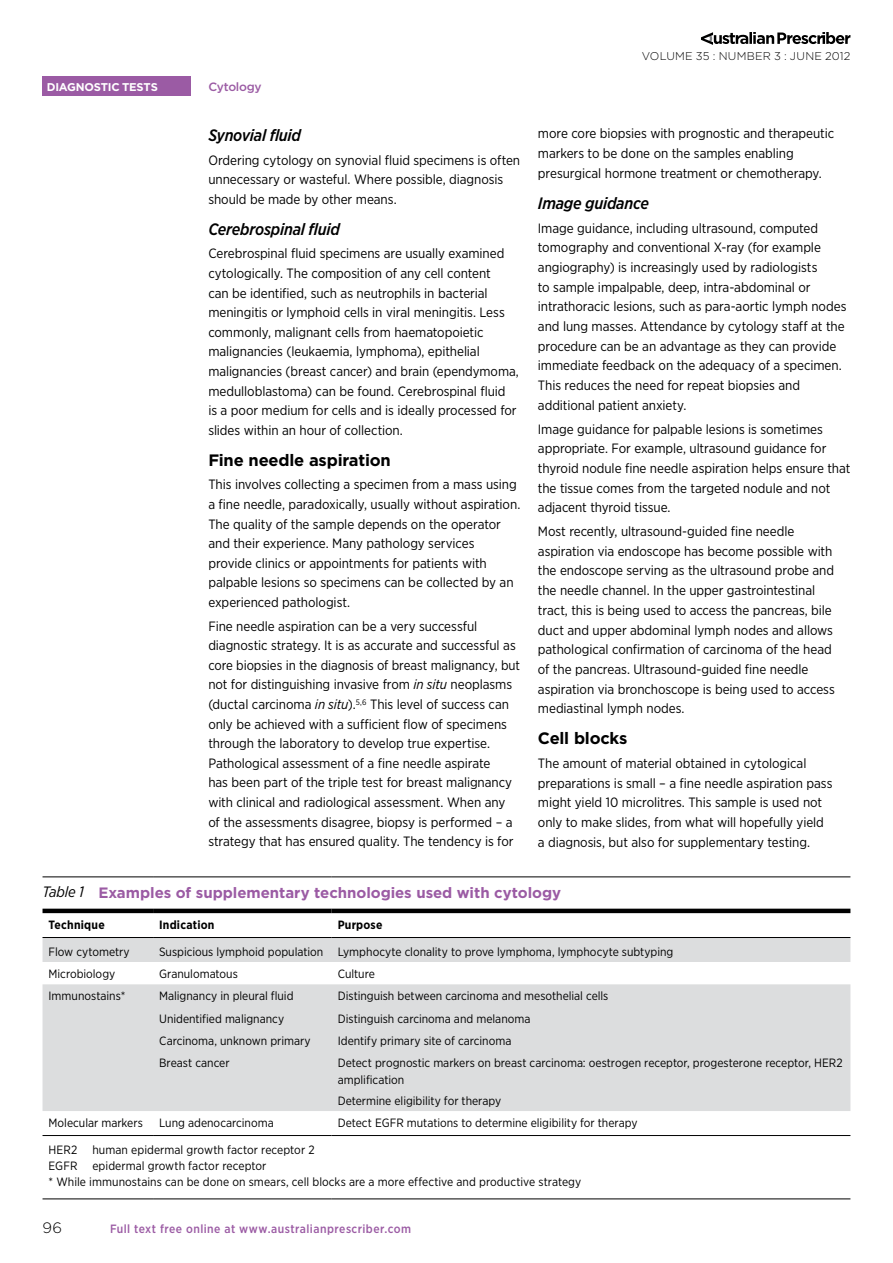
<style>
.page{position:relative;width:893px;height:1263px;background:#fff}
.page>*{position:absolute;margin:0;border:0;box-sizing:border-box;transform-origin:0 0}
.t1{font:italic 500 16.5px "Gotham Narrow";letter-spacing:-.015em;color:#000}
.t2{font:700 16.5px "Gotham";letter-spacing:-.015em;color:#000}
.t3{font:700 15px "Gotham";color:#9b5ba4}
.t4{font:300 15px "Gotham";color:#000}
.t5{font:13.5px/19.6px "Gotham Narrow";letter-spacing:-.005em;color:#000}
.t6{font:12px/16.2px "Gotham Narrow";color:#000}
.t7{font:500 12px "Gotham Narrow";letter-spacing:.035em;color:#9b5ba4}
.t8{font:700 12px "Gotham Narrow";letter-spacing:.02em;color:#000}
.t9{font:500 12px "Gotham";letter-spacing:-.025em;color:#9b5ba4}
.t10{font:300 11.25px "Gotham";letter-spacing:.02em;color:#000}
.t11{font:700 11.25px "Gotham";color:#fff}
.s1{font-style:italic}
.s2{font-family:"Gotham Narrow";font-weight:400;font-style:italic;color:#000}
</style>
<div class="page">
<svg style="left:701px;top:32px;width:149px;height:13px"></svg>
<div style="left:43px;top:77px;width:148px;height:19px;background:#9b5ba4"></div>
<svg style="left:43px;top:938px;width:807px;height:173px;background:#e0e1e2"></svg>
<hr style="left:43px;top:937px;width:110px;height:1px;background:#000">
<hr style="left:153px;top:937px;width:179px;height:1px;background:#000">
<hr style="left:332px;top:937px;width:518px;height:1px;background:#000">
<hr style="left:43px;top:909px;width:110px;height:4px;background:#000">
<hr style="left:153px;top:909px;width:179px;height:4px;background:#000">
<hr style="left:332px;top:909px;width:518px;height:4px;background:#000">
<hr style="left:43px;top:1135px;width:110px;height:1px;background:#000">
<hr style="left:153px;top:1135px;width:179px;height:1px;background:#000">
<hr style="left:332px;top:1135px;width:518px;height:1px;background:#000">
<hr style="left:43px;top:1198px;width:110px;height:1px;background:#000">
<hr style="left:153px;top:1198px;width:179px;height:1px;background:#000">
<hr style="left:332px;top:1198px;width:518px;height:1px;background:#000">
<hr style="left:43px;top:876px;width:110px;height:1px;background:#000">
<hr style="left:153px;top:876px;width:179px;height:1px;background:#000">
<hr style="left:332px;top:876px;width:518px;height:1px;background:#000">
<p class="t10" style="left:642px;top:48px;width:164px">VOLUME 35 : NUMBER 3 : JUNE</p>
<p class="t10" style="left:825px;top:48px;width:27px">2012</p>
<p class="t11" style="left:47px;top:79px;width:37px">DIAGNOSTI</p>
<p class="t11" style="left:111px;top:79px;width:19px">C TESTS</p>
<p class="t9" style="left:208px;top:79px;width:55px">Cytology</p>
<p class="t1" style="left:208px;top:124px;width:94px">Synovial fluid</p>
<p class="t5" style="left:208px;top:150px;width:313px">Ordering cytology on synovial fluid specimens is often unnecessary or wasteful. Where possible, diagnosis should be made by other means.</p>
<p class="t1" style="left:208px;top:218px;width:133px">Cerebrospinal fluid</p>
<p class="t5" style="left:208px;top:244px;width:312px">Cerebrospinal fluid specimens are usually examined cytologically. The composition of any cell content<br>can be identified, such as neutrophils in bacterial meningitis or lymphoid cells in viral meningitis. Less commonly, malignant cells from haematopoietic malignancies (leukaemia, lymphoma), epithelial malignancies (breast cancer) and brain (ependymoma, medulloblastoma) can be found. Cerebrospinal fluid<br>is a poor medium for cells and is ideally processed for slides within an hour of collection.</p>
<p class="t2" style="left:208px;top:449px;width:184px">Fine needle aspiration</p>
<p class="t5" style="left:208px;top:475px;width:314px">This involves collecting a specimen from a mass using a fine needle, paradoxically, usually without aspiration.<br>The quality of the sample depends on the operator and their experience. Many pathology services provide clinics or appointments for patients with palpable lesions so specimens can be collected by an experienced pathologist.</p>
<p class="t5" style="left:208px;top:616px;width:313px">Fine needle aspiration can be a very successful diagnostic strategy. It is as accurate and successful as core biopsies in the diagnosis of breast malignancy, but not for distinguishing invasive from <span class="s1">in situ</span> neoplasms (ductal carcinoma <span class="s1">in situ</span>).<sup>5,6</sup> This level of success can only be achieved with a sufficient flow of specimens through the laboratory to develop true expertise.<br>Pathological assessment of a fine needle aspirate<br>has been part of the triple test for breast malignancy with clinical and radiological assessment. When any of the assessments disagree, biopsy is performed – a strategy that has ensured quality. The tendency is for</p>
<p class="t5" style="left:538px;top:123px;width:298px">more core biopsies with prognostic and therapeutic markers to be done on the samples enabling presurgical hormone treatment or chemotherapy.</p>
<p class="t1" style="left:538px;top:192px;width:113px">Image guidance</p>
<p class="t5" style="left:538px;top:218px;width:310px">Image guidance, including ultrasound, computed tomography and conventional X-ray (for example angiography) is increasingly used by radiologists<br>to sample impalpable, deep, intra-abdominal or intrathoracic lesions, such as para-aortic lymph nodes and lung masses. Attendance by cytology staff at the procedure can be an advantage as they can provide immediate feedback on the adequacy of a specimen.<br>This reduces the need for repeat biopsies and additional patient anxiety.</p>
<p class="t5" style="left:538px;top:419px;width:314px">Image guidance for palpable lesions is sometimes appropriate. For example, ultrasound guidance for thyroid nodule fine needle aspiration helps ensure that the tissue comes from the targeted nodule and not adjacent thyroid tissue.</p>
<p class="t5" style="left:538px;top:521px;width:298px">Most recently, ultrasound-guided fine needle aspiration via endoscope has become possible with the endoscope serving as the ultrasound probe and the needle channel. In the upper gastrointestinal tract, this is being used to access the pancreas, bile duct and upper abdominal lymph nodes and allows pathological confirmation of carcinoma of the head of the pancreas. Ultrasound-guided fine needle aspiration via bronchoscope is being used to access mediastinal lymph nodes.</p>
<p class="t2" style="left:538px;top:727px;width:91px">Cell blocks</p>
<p class="t5" style="left:538px;top:753px;width:296px">The amount of material obtained in cytological preparations is small – a fine needle aspiration pass might yield 10 microlitres. This sample is used not only to make slides, from what will hopefully yield a diagnosis, but also for supplementary testing.</p>
<p class="t3" style="left:43px;top:883px;width:520px"><span class="s2">Table 1</span> Examples of supplementary technologies used with cytology</p>
<p class="t8" style="left:49px;top:917px;width:58px">Technique</p>
<p class="t8" style="left:159px;top:917px;width:57px">Indication</p>
<p class="t8" style="left:338px;top:917px;width:46px">Purpose</p>
<p class="t6" style="left:49px;top:943px;width:83px">Flow cytometry</p>
<p class="t6" style="left:159px;top:943px;width:516px">Suspicious lymphoid population Lymphocyte clonality to prove lymphoma, lymphocyte subtyping</p>
<p class="t6" style="left:49px;top:965px;width:68px">Microbiology</p>
<p class="t6" style="left:159px;top:965px;width:80px">Granulomatous</p>
<p class="t6" style="left:338px;top:965px;width:39px">Culture</p>
<p class="t6" style="left:49px;top:988px;width:78px">Immunostains*</p>
<p class="t6" style="left:159px;top:988px;width:136px">Malignancy in pleural fluid</p>
<p class="t6" style="left:338px;top:988px;width:272px">Distinguish between carcinoma and mesothelial cells</p>
<p class="t6" style="left:159px;top:1010px;width:127px">Unidentified malignancy</p>
<p class="t6" style="left:338px;top:1010px;width:194px">Distinguish carcinoma and melanoma</p>
<p class="t6" style="left:159px;top:1032px;width:153px">Carcinoma, unknown primary</p>
<p class="t6" style="left:338px;top:1032px;width:175px">Identify primary site of carcinoma</p>
<p class="t6" style="left:159px;top:1055px;width:72px">Breast cancer</p>
<p class="t6" style="left:338px;top:1055px;width:506px">Detect prognostic markers on breast carcinoma: oestrogen receptor, progesterone receptor, HER2 amplification</p>
<p class="t6" style="left:338px;top:1092px;width:165px">Determine eligibility for therapy</p>
<p class="t6" style="left:49px;top:1114px;width:96px">Molecular markers</p>
<p class="t6" style="left:159px;top:1114px;width:116px">Lung adenocarcinoma</p>
<p class="t6" style="left:338px;top:1114px;width:301px">Detect EGFR mutations to determine eligibility for therapy</p>
<p class="t6" style="left:49px;top:1141px;width:30px">HER2</p>
<p class="t6" style="left:49px;top:1141px;width:534px;text-indent:44px">human epidermal growth factor receptor 2<br>EGFR epidermal growth factor receptor<br>* While immunostains can be done on smears, cell blocks are a more effective and productive strategy</p>
<p class="t4" style="left:43px;top:1218px;width:21px">96</p>
<p class="t7" style="left:110px;top:1221px;width:302px">Full text free online at www.australianprescriber.com</p>
</div>
